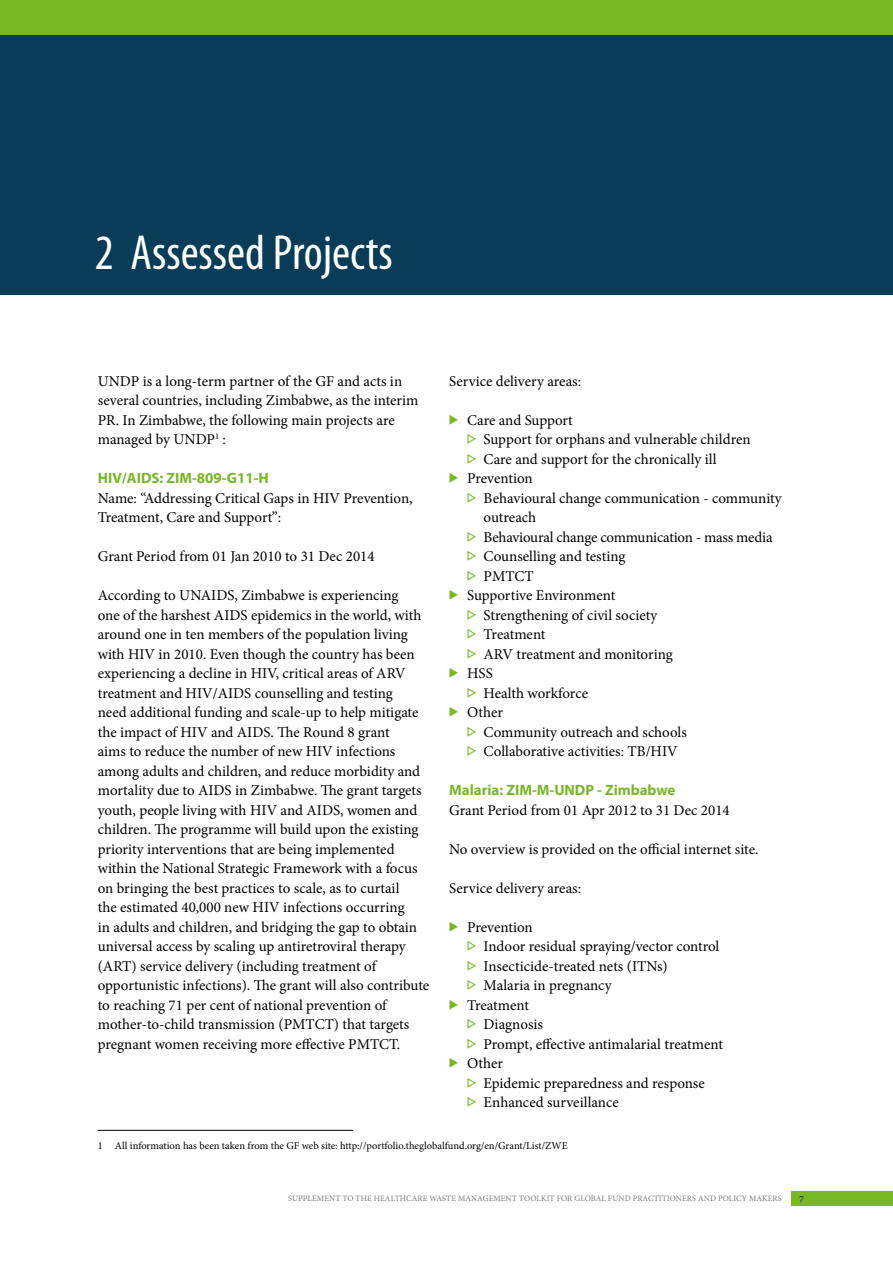
<style>
.page{position:relative;width:893px;height:1263px;background:#fff}
.page>*{position:absolute;margin:0;border:0;box-sizing:border-box;transform-origin:0 0}
.t1{font:condensed 49.5px "Myriad Pro";color:#fff}
.t2{font:15px/19.5px "Minion Pro";color:#000}
.t3{font:700 15px "Myriad Pro";color:#79b825}
.t4{font:10.5px "Minion Pro";letter-spacing:-.005em;color:#000}
.t5{font:9px "Minion Pro";color:#000}
.t6{font:8.7px "Minion Pro";color:#000}
.t7{font:8.25px "Minion Pro";letter-spacing:.01em;color:#7a7b7a}
.s1{font-family:"Geometric Arrows";font-size:10.5px;color:#79b825}
.s2{font-size:15px}
</style>
<div class="page">
<div style="left:791px;top:1191px;width:102px;height:15px;background:#79b825"></div>
<div style="left:0;top:0;width:893px;height:295px;background:#093d57"></div>
<div style="left:0;top:0;width:893px;height:35px;background:#79b825"></div>
<hr style="left:98px;top:1130px;width:255px;height:1px;background:#000">
<h1 class="t1" style="left:95px;top:225px;width:299px">2 Assessed Projects</h1>
<p class="t2" style="left:449px;top:371px;width:134px">Service delivery areas:</p>
<p class="t2" style="left:449px;top:410px;width:125px"><span class="s1">{</span> Care and Support</p>
<p class="t2" style="left:467px;top:430px;width:285px"><span class="s1">P</span> Support for orphans and vulnerable children</p>
<p class="t2" style="left:467px;top:449px;width:251px"><span class="s1">P</span> C are and support for the chronically ill</p>
<p class="t2" style="left:449px;top:469px;width:85px"><span class="s1">{</span> Prevention</p>
<p class="t2" style="left:467px;top:488px;width:316px"><span class="s1">P</span> B ehavioural change communication - community</p>
<p class="t2" style="left:484px;top:508px;width:54px">outreach</p>
<p class="t2" style="left:467px;top:527px;width:307px"><span class="s1">P</span> B ehavioural change communication - mass media</p>
<p class="t2" style="left:467px;top:547px;width:160px"><span class="s1">P</span> Counselling and testing</p>
<p class="t2" style="left:467px;top:566px;width:21px"><span class="s1">P</span> PMTCT</p>
<p class="t2" style="left:449px;top:586px;width:168px"><span class="s1">{</span> Supportive Environment</p>
<p class="t2" style="left:467px;top:605px;width:192px"><span class="s1">P</span> Strengthening of civil society</p>
<p class="t2" style="left:467px;top:625px;width:80px"><span class="s1">P</span> Treatment</p>
<p class="t2" style="left:467px;top:644px;width:207px"><span class="s1">P</span> ARV treatment and monitoring</p>
<p class="t2" style="left:449px;top:664px;width:38px"><span class="s1">{</span> HSS</p>
<p class="t2" style="left:467px;top:683px;width:122px"><span class="s1">P</span> Health workforce</p>
<p class="t2" style="left:449px;top:703px;width:55px"><span class="s1">{</span> Other</p>
<p class="t2" style="left:467px;top:722px;width:221px"><span class="s1">P</span> Community outreach and schools</p>
<p class="t2" style="left:467px;top:742px;width:212px"><span class="s1">P</span> Collaborative activities: TB/HIV</p>
<p class="t3" style="left:449px;top:782px;width:228px">Malaria: ZIM-M-UNDP - Zimbabwe</p>
<p class="t2" style="left:449px;top:800px;width:282px">Grant Period from 01 Apr 2012 to 31 Dec 2014</p>
<p class="t2" style="left:449px;top:839px;width:311px">No overview is provided on the official internet site.</p>
<p class="t2" style="left:449px;top:878px;width:134px">Service delivery areas:</p>
<p class="t2" style="left:449px;top:917px;width:85px"><span class="s1">{</span> Prevention</p>
<p class="t2" style="left:467px;top:937px;width:254px"><span class="s1">P</span> Indoor residual spraying/vector control</p>
<p class="t2" style="left:467px;top:956px;width:202px"><span class="s1">P</span> Insecticide-treated nets (ITNs)</p>
<p class="t2" style="left:467px;top:976px;width:146px"><span class="s1">P</span> Malaria in pregnancy</p>
<p class="t2" style="left:449px;top:995px;width:81px"><span class="s1">{</span> Treatment</p>
<p class="t2" style="left:467px;top:1015px;width:77px"><span class="s1">P</span> Diagnosis</p>
<p class="t2" style="left:467px;top:1034px;width:257px"><span class="s1">P</span> Prompt, effective antimalarial treatment</p>
<p class="t2" style="left:449px;top:1054px;width:55px"><span class="s1">{</span> Other</p>
<p class="t2" style="left:467px;top:1073px;width:239px"><span class="s1">P</span> Epidemic preparedness and response</p>
<p class="t2" style="left:467px;top:1093px;width:153px"><span class="s1">P</span> Enhanced surveillance</p>
<p class="t4" style="left:98px;top:1138px;width:471px">1 All information has been taken from the GF web site: http://portfolio.theglobalfund.org/en/Grant/List/ZWE</p>
<p class="t2" style="left:98px;top:371px;width:322px;text-indent:45px">is a long-term partner of the GF and acts in several countries, including Zimbabwe, as the interim PR. In Zimbabwe, the following main projects are managed by UNDP</p>
<p class="t2" style="left:98px;top:371px;width:12px">UNDP</p>
<p class="t6" style="left:215px;top:430px;width:13px">1 <span class="s2">:</span></p>
<p class="t3" style="left:98px;top:470px;width:173px">HIV/AIDS: ZIM-809-G11-H</p>
<p class="t2" style="left:98px;top:488px;width:316px">Name: “Addressing Critical Gaps in HIV Prevention,<br>Treatment, Care and Support”:</p>
<p class="t2" style="left:98px;top:547px;width:278px">Grant Period from 01 Jan 2010 to 31 Dec 2014</p>
<p class="t2" style="left:98px;top:586px;width:92px">According to UNAIDS</p>
<p class="t2" style="left:235px;top:586px;width:166px">, Zimbabwe is experiencing</p>
<p class="t2" style="left:98px;top:605px;width:126px">one of the harshest AIDS</p>
<p class="t2" style="left:98px;top:605px;width:325px;text-indent:153px">epidemics in the world, with around one in ten members of the population living with HIV in 2010. Even though the country has been experiencing a decline in HIV, critical areas of ARV treatment and HIV/AIDS</p>
<p class="t2" style="left:98px;top:683px;width:322px;text-indent:157px">counselling and testing need additional funding and scale-up to help mitigate the impact of HIV and AIDS</p>
<p class="t2" style="left:98px;top:722px;width:324px;text-indent:173px">. The Round 8 grant aims to reduce the number of new HIV infections among adults and children, and reduce morbidity and mortality due to AIDS</p>
<p class="t2" style="left:98px;top:781px;width:325px;text-indent:137px">in Zimbabwe. The grant targets youth, people living with HIV and AIDS</p>
<p class="t2" style="left:98px;top:800px;width:333px;text-indent:242px">, women and children. The programme will build upon the existing priority interventions that are being implemented within the National Strategic Framework with a focus on bringing the best practices to scale, as to curtail<br>the estimated 40,000 new HIV infections occurring<br>in adults and children, and bridging the gap to obtain universal access by scaling up antiretroviral therapy (ART) service delivery (including treatment of opportunistic infections). The grant will also contribute to reaching 71 per cent of national prevention of mother-to-child transmission (PMTCT</p>
<p class="t2" style="left:98px;top:1015px;width:313px;text-indent:236px">) that targets pregnant women receiving more effective PMTCT</p>
<p class="t2" style="left:397px;top:1034px;width:5px">.</p>
<p class="t7" style="left:288px;top:1193px;width:494px">Supplement to the Healthcare Waste Management Toolkit for Global Fund Practitioners and Policy Makers</p>
<p class="t5" style="left:799px;top:1193px;width:6px">7</p>
</div>
